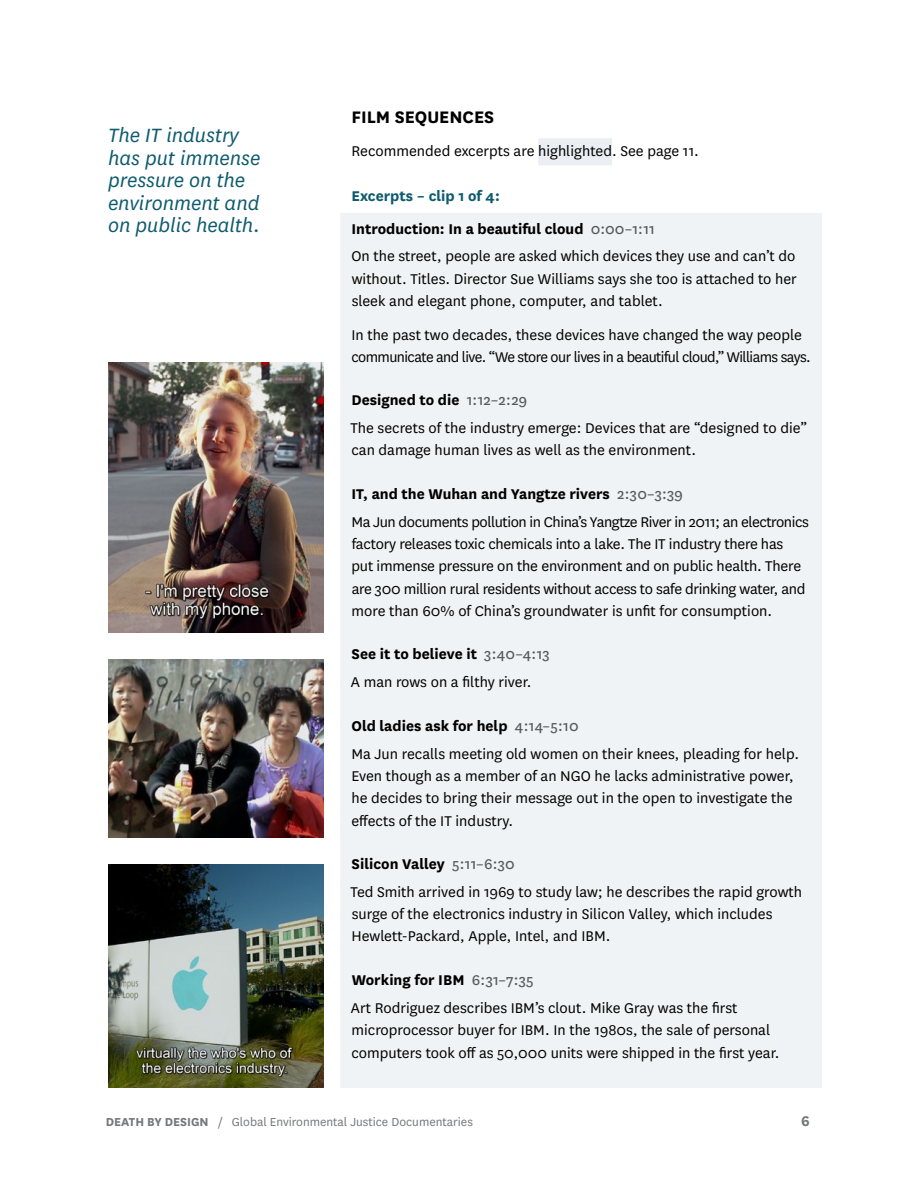
<style>
.page{position:relative;width:918px;height:1188px;background:#fff}
.page>*{position:absolute;margin:0;border:0;box-sizing:border-box;transform-origin:0 0}
.t1{font:italic 22.5px/22.5px "National";color:#0e5b6e}
.t2{font:700 19.5px "National";color:#000}
.t3{font:16.5px/22.4px "National";color:#000}
.t4{font:16.5px/22.2px "National";letter-spacing:-.035em;color:#000}
.t5{font:16.5px/27.9px "National";letter-spacing:-.025em;color:#000}
.t6{font:700 16.5px/32.2px "National";color:#000}
.t7{font:700 16.5px "National";color:#757779}
.t8{font:13.5px "National";color:#757779}
.s1{color:#0e5b6e}
.s2{font-weight:400;color:#58595b}
.s3{font-weight:700}
.s4{color:#58595b}
</style>
<div class="page">
<div style="left:340px;top:213px;width:482px;height:875px;background:#f0f3f5"></div>
<div style="left:538px;top:138px;width:74px;height:27px;background:#ebeff3"></div>
<img style="left:108px;top:864px;width:216px;height:224px">
<img style="left:108px;top:660px;width:216px;height:177px">
<img style="left:108px;top:363px;width:216px;height:270px">
<h1 class="t1" style="left:108px;top:123px;width:154px">The IT industry has put immense pressure on the environment and on public health.</h1>
<p class="t2" style="left:351px;top:103px;width:144px">FILM SEQUENCES</p>
<p class="t3" style="left:351px;top:139px;width:349px">Recommended excerpts are highlighted. See page 11.</p>
<p class="t6" style="left:352px;top:179px;width:305px"><span class="s1">Excerpts – clip 1 of 4:<br></span>Introduction: In a beautiful cloud <span class="s2">0:00–1:11</span></p>
<p class="t3" style="left:351px;top:245px;width:447px;text-align:justify">On the street, people are asked which devices they use and can’t do without. Titles. Director Sue Williams says she too is attached to her sleek and elegant phone, computer, and tablet.</p>
<p class="t4" style="left:351px;top:323px;width:461px">In the past two decades, these devices have changed the way people communicate and live. “We store our lives in a beautiful cloud,” Williams says.</p>
<p class="t3" style="left:350px;top:386px;width:458px;line-height:27.9px"><span class="s3">Designed to die</span> <span class="s4">1:12–2:29<br></span>The secrets of the industry emerge: Devices that are “designed to die”</p>
<p class="t3" style="left:351px;top:439px;width:346px">can damage human lives as well as the environment.</p>
<p class="t5" style="left:351px;top:479px;width:459px"><span class="s3">IT, and the Wuhan and Yangtze rivers</span> <span class="s4">2:30–3:39<br></span>Ma Jun documents pollution in China’s Yangtze River in 2011; an electronics</p>
<p class="t3" style="left:352px;top:532px;width:455px">factory releases toxic chemicals into a lake. The IT industry there has put immense pressure on the environment and on public health. There are 300 million rural residents without access to safe drinking water, and more than 60% of China’s groundwater is unft for consumption.</p>
<p class="t3" style="left:351px;top:640px;width:201px;line-height:27.9px"><span class="s3">See it to believe it</span> <span class="s4">3:40–4:13<br></span>A man rows on a flthy river.</p>
<p class="t3" style="left:351px;top:711px;width:449px;line-height:27.9px"><span class="s3">Old ladies ask for help</span> <span class="s4">4:14–5:10<br></span>Ma Jun recalls meeting old women on their knees, pleading for help.</p>
<p class="t3" style="left:351px;top:764px;width:444px;text-align:justify">Even though as a member of an NGO he lacks administrative power, he decides to bring their message out in the open to investigate the efects of the IT industry.</p>
<p class="t3" style="left:350px;top:849px;width:453px;line-height:27.9px"><span class="s3">Silicon Valley</span> <span class="s4">5:11–6:30<br></span>Ted Smith arrived in 1969 to study law; he describes the rapid growth</p>
<p class="t3" style="left:351px;top:902px;width:423px">surge of the electronics industry in Silicon Valley, which includes<br>Hewlett-Packard, Apple, Intel, and IBM.</p>
<p class="t3" style="left:351px;top:965px;width:388px;line-height:27.9px"><span class="s3">Working for IBM</span> <span class="s4">6:31–7:35<br></span>Art Rodriguez describes IBM’s clout. Mike Gray was the frst</p>
<p class="t3" style="left:351px;top:1018px;width:430px">microprocessor buyer for IBM. In the 1980s, the sale of personal computers took of as 50,000 units were shipped in the frst year.</p>
<p class="t8" style="left:106px;top:1113px;width:369px"><span class="s3">DEATH BY DESIGN</span> / Global Environmental Justice Documentaries</p>
<p class="t7" style="left:801px;top:1109px;width:10px">6</p>
</div>
